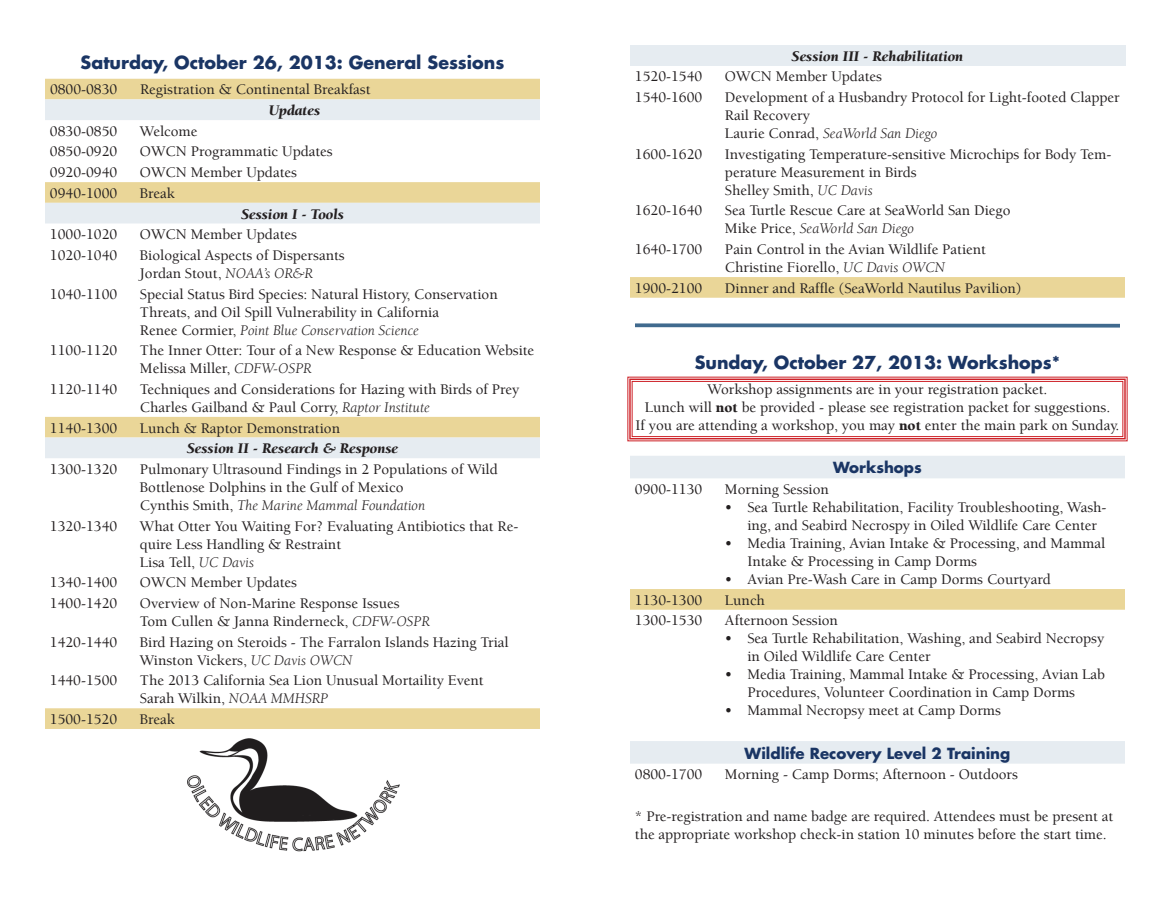
<style>
.page{position:relative;width:1170px;height:900px;background:#fff}
.page>*{position:absolute;margin:0;border:0;box-sizing:border-box;transform-origin:0 0}
.t1{font:700 17.5px "Futura UC Davis";color:#1a3564}
.t2{font:500 15px/18px "Berkeley UC Davis";color:#231f20}
.t3{font:italic 900 15px "Berkeley UC Davis";color:#231f20}
.t4{font:700 15px "Futura UC Davis";color:#1a3564}
.s1{font-weight:400;font-style:italic}
.s2{font-weight:900}
</style>
<div class="page">
<svg style="left:45px;top:79px;width:495px;height:650px"></svg>
<svg style="left:45px;top:99px;width:495px;height:359px"></svg>
<div style="left:630px;top:45px;width:495px;height:21px;background:#e6ecf1"></div>
<div style="left:630px;top:277px;width:495px;height:21px;background:#ead698"></div>
<svg style="left:630px;top:456px;width:495px;height:308px"></svg>
<div style="left:630px;top:589px;width:495px;height:21px;background:#ead698"></div>
<svg style="left:627px;top:376px;width:501px;height:66px"></svg>
<div style="left:629px;top:379px;width:497px;height:60px;border:1px solid #cd2026"></div>
<div style="left:632px;top:381px;width:491px;height:56px;border:1px solid #cd2026"></div>
<img style="left:187px;top:738px;width:213px;height:114px">
<svg style="left:635px;top:323px;width:485px;height:5px;background:#6f8eaa"></svg>
<p class="t1" style="left:81px;top:51px;width:425px">Saturday, October 26, 2013: General Sessions</p>
<p class="t2" style="left:50px;top:80px;width:69px">0800-0830</p>
<p class="t2" style="left:140px;top:80px;width:232px">Registration &amp; Continental Breakfast</p>
<p class="t3" style="left:269px;top:101px;width:53px">Updates</p>
<p class="t2" style="left:50px;top:122px;width:69px">0830-0850</p>
<p class="t2" style="left:140px;top:122px;width:59px">Welcome</p>
<p class="t2" style="left:50px;top:143px;width:69px">0850-0920</p>
<p class="t2" style="left:140px;top:143px;width:194px">OWCN Programmatic Updates</p>
<p class="t2" style="left:50px;top:163px;width:69px">0920-0940</p>
<p class="t2" style="left:140px;top:163px;width:158px">OWCN Member Updates</p>
<p class="t2" style="left:50px;top:184px;width:69px">0940-1000</p>
<p class="t2" style="left:140px;top:184px;width:36px">Break</p>
<p class="t3" style="left:241px;top:205px;width:104px">Session I - Tools</p>
<p class="t2" style="left:50px;top:225px;width:69px">1000-1020</p>
<p class="t2" style="left:140px;top:225px;width:158px">OWCN Member Updates</p>
<p class="t2" style="left:50px;top:246px;width:69px">1020-1040</p>
<p class="t2" style="left:140px;top:246px;width:206px">Biological Aspects of Dispersants<br>Jordan Stout, <span class="s1">NOAA’s OR&amp;R</span></p>
<p class="t2" style="left:50px;top:285px;width:69px">1040-1100</p>
<p class="t2" style="left:140px;top:285px;width:359px">Special Status Bird Species: Natural History, Conservation<br>Threats, and Oil Spill Vulnerability in California<br>Renee Cormier, <span class="s1">Point Blue Conservation Science</span></p>
<p class="t2" style="left:50px;top:341px;width:69px">1100-1120</p>
<p class="t2" style="left:140px;top:341px;width:396px">The Inner Otter: Tour of a New Response &amp; Education Website<br>Melissa Miller, <span class="s1">CDFW-OSPR</span></p>
<p class="t2" style="left:50px;top:380px;width:69px">1120-1140</p>
<p class="t2" style="left:140px;top:380px;width:381px">Techniques and Considerations for Hazing with Birds of Prey<br>Charles Gailband &amp; Paul Corry, <span class="s1">Raptor Institute</span></p>
<p class="t2" style="left:50px;top:419px;width:69px">1140-1300</p>
<p class="t2" style="left:140px;top:419px;width:202px">Lunch &amp; Raptor Demonstration</p>
<p class="t3" style="left:187px;top:440px;width:213px">Session II - Research &amp; Response</p>
<p class="t2" style="left:50px;top:460px;width:69px">1300-1320</p>
<p class="t2" style="left:140px;top:460px;width:359px">Pulmonary Ultrasound Findings in 2 Populations of Wild<br>Bottlenose Dolphins in the Gulf of Mexico<br>Cynthis Smith, <span class="s1">The Marine Mammal Foundation</span></p>
<p class="t2" style="left:50px;top:517px;width:69px">1320-1340</p>
<p class="t2" style="left:140px;top:517px;width:380px">What Otter You Waiting For? Evaluating Antibiotics that Re&shy;quire Less Handling &amp; Restraint<br>Lisa Tell, <span class="s1">UC Davis</span></p>
<p class="t2" style="left:50px;top:573px;width:69px">1340-1400</p>
<p class="t2" style="left:140px;top:573px;width:158px">OWCN Member Updates</p>
<p class="t2" style="left:50px;top:594px;width:69px">1400-1420</p>
<p class="t2" style="left:140px;top:594px;width:291px">Overview of Non-Marine Response Issues<br>Tom Cullen &amp; Janna Rinderneck, <span class="s1">CDFW-OSPR</span></p>
<p class="t2" style="left:50px;top:633px;width:69px">1420-1440</p>
<p class="t2" style="left:140px;top:633px;width:370px">Bird Hazing on Steroids - The Farralon Islands Hazing Trial<br>Winston Vickers, <span class="s1">UC Davis OWCN</span></p>
<p class="t2" style="left:50px;top:671px;width:69px">1440-1500</p>
<p class="t2" style="left:140px;top:671px;width:345px">The 2013 California Sea Lion Unusual Mortaility Event<br>Sarah Wilkin, <span class="s1">NOAA MMHSRP</span></p>
<p class="t2" style="left:50px;top:710px;width:69px">1500-1520</p>
<p class="t2" style="left:140px;top:710px;width:36px">Break</p>
<p class="t3" style="left:792px;top:47px;width:173px">Session III - Rehabilitation</p>
<p class="t2" style="left:635px;top:67px;width:69px">1520-1540</p>
<p class="t2" style="left:725px;top:67px;width:158px">OWCN Member Updates</p>
<p class="t2" style="left:635px;top:88px;width:69px">1540-1600</p>
<p class="t2" style="left:725px;top:88px;width:396px">Development of a Husbandry Protocol for Light-footed Clapper<br>Rail Recovery<br>Laurie Conrad, <span class="s1">SeaWorld San Diego</span></p>
<p class="t2" style="left:635px;top:145px;width:69px">1600-1620</p>
<p class="t2" style="left:725px;top:145px;width:388px">Investigating Temperature-sensitive Microchips for Body Tem&shy;perature Measurement in Birds<br>Shelley Smith, <span class="s1">UC Davis</span></p>
<p class="t2" style="left:635px;top:201px;width:69px">1620-1640</p>
<p class="t2" style="left:725px;top:201px;width:287px">Sea Turtle Rescue Care at SeaWorld San Diego<br>Mike Price, <span class="s1">SeaWorld San Diego</span></p>
<p class="t2" style="left:635px;top:240px;width:69px">1640-1700</p>
<p class="t2" style="left:725px;top:240px;width:262px">Pain Control in the Avian Wildlife Patient<br>Christine Fiorello, <span class="s1">UC Davis OWCN</span></p>
<p class="t2" style="left:635px;top:279px;width:69px">1900-2100</p>
<p class="t2" style="left:725px;top:279px;width:298px">Dinner and Raffle (SeaWorld Nautilus Pavilion)</p>
<p class="t1" style="left:695px;top:351px;width:367px">Sunday, October 27, 2013: Workshops*</p>
<p class="t2" style="left:636px;top:380px;width:485px;text-align:center">Workshop assignments are in your registration packet.<br>Lunch will <span class="s2">not</span> be provided - please see registration packet for suggestions.<br>If you are attending a workshop, you may <span class="s2">not</span> enter the main park on Sunday.</p>
<p class="t4" style="left:833px;top:458px;width:90px">Workshops</p>
<p class="t2" style="left:635px;top:480px;width:69px">0900-1130</p>
<p class="t2" style="left:725px;top:480px;width:105px">Morning Session</p>
<p class="t2" style="left:747px;top:498px;width:361px;text-indent:-22px">• Sea Turtle Rehabilitation, Facility Troubleshooting, Wash&shy;ing, and Seabird Necrospy in Oiled Wildlife Care Center</p>
<p class="t2" style="left:747px;top:534px;width:359px;text-indent:-22px">• Media Training, Avian Intake &amp; Processing, and Mammal<br>Intake &amp; Processing in Camp Dorms</p>
<p class="t2" style="left:725px;top:570px;width:327px">• Avian Pre-Wash Care in Camp Dorms Courtyard</p>
<p class="t2" style="left:635px;top:591px;width:69px">1130-1300</p>
<p class="t2" style="left:725px;top:591px;width:42px">Lunch</p>
<p class="t2" style="left:635px;top:611px;width:69px">1300-1530</p>
<p class="t2" style="left:725px;top:611px;width:115px">Afternoon Session</p>
<p class="t2" style="left:747px;top:629px;width:358px;text-indent:-22px">• Sea Turtle Rehabilitation, Washing, and Seabird Necropsy in Oiled Wildlife Care Center</p>
<p class="t2" style="left:725px;top:665px;width:382px;text-align:center">• Media Training, Mammal Intake &amp; Processing, Avian Lab<br>Procedures, Volunteer Coordination in Camp Dorms</p>
<p class="t2" style="left:725px;top:701px;width:278px">• Mammal Necropsy meet at Camp Dorms</p>
<p class="t4" style="left:745px;top:743px;width:267px">Wildlife Recovery Level 2 Training</p>
<p class="t2" style="left:635px;top:765px;width:69px">0800-1700</p>
<p class="t2" style="left:725px;top:765px;width:295px">Morning - Camp Dorms; Afternoon - Outdoors</p>
<p class="t2" style="left:635px;top:807px;width:480px">* Pre-registration and name badge are required. Attendees must be present at the appropriate workshop check-in station 10 minutes before the start time.</p>
</div>
